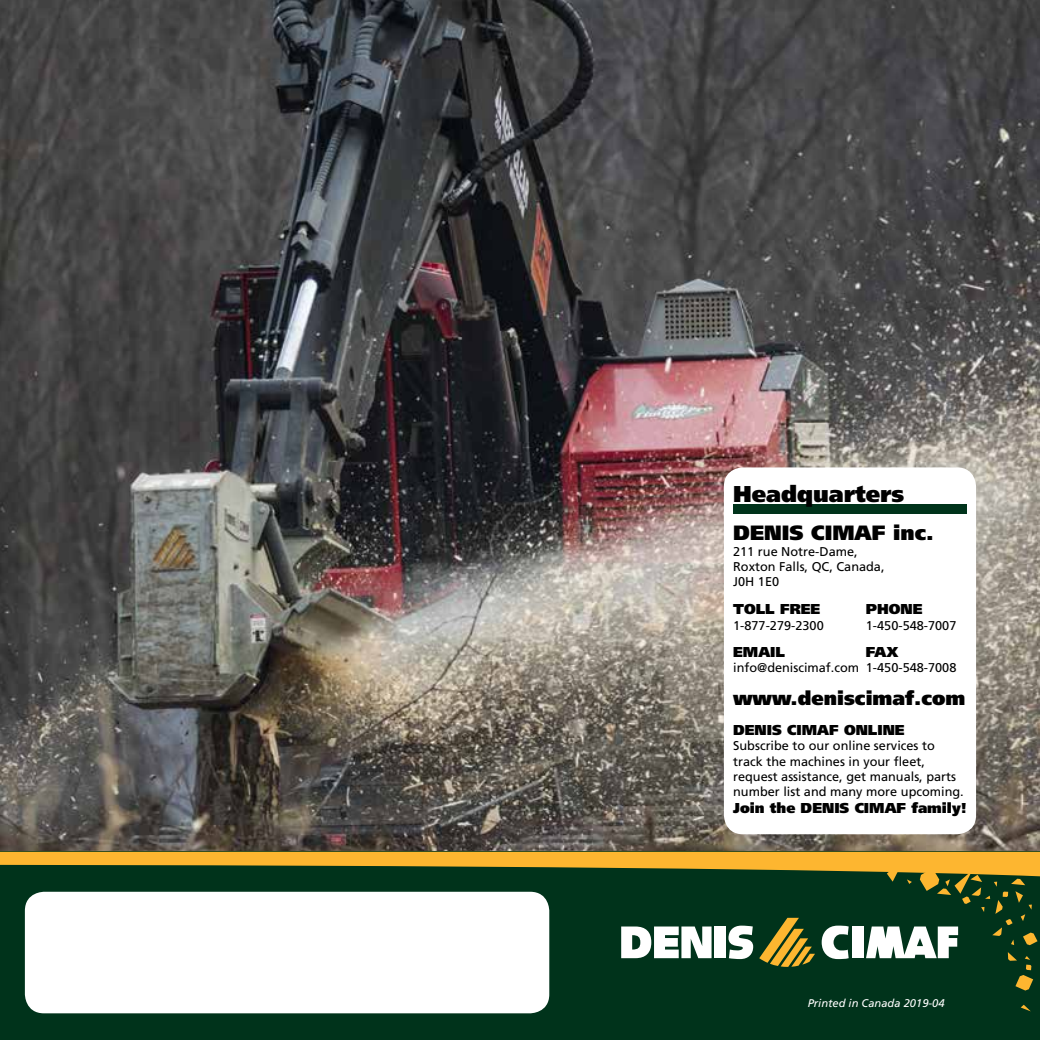
<style>
.page{position:relative;width:1040px;height:1040px;background:#fff}
.page>*{position:absolute;margin:0;border:0;box-sizing:border-box;transform-origin:0 0}
.t1{font:900 22.93px "Frutiger LT Std";color:#000}
.t2{font:900 20.65px "Frutiger LT Std";color:#000}
.t3{font:900 19.43px "Frutiger LT Std";color:#000}
.t4{font:900 14.35px "Frutiger LT Std";color:#000}
.t5{font:12.78px/15.2px "Frutiger LT Std";color:#000}
.t6{font:italic 11.2px "Frutiger LT Std";color:#fff}
</style>
<div class="page">
<img style="left:0;top:0;width:1040px;height:851px">
<div style="left:0;top:851px;width:1040px;height:189px;background:#00331b"></div>
<svg style="left:1020px;top:1004px;width:10px;height:7px"></svg>
<svg style="left:0;top:851px;width:1040px;height:139px"></svg>
<div style="left:724px;top:467px;width:252px;height:367px;background:#fff;border-radius:19px"></div>
<div style="left:25px;top:891px;width:524px;height:122px;background:#fff;border-radius:19px"></div>
<div style="left:733px;top:504px;width:233px;height:9px;background:#00331b"></div>
<h1 class="t1" style="left:733px;top:480px;width:173px">Headquarters</h1>
<h2 class="t2" style="left:733px;top:520px;width:202px">DENIS CIMAF inc.</h2>
<p class="t5" style="left:733px;top:543px;width:153px">211 rue Notre-Dame,<br>Roxton Falls, QC, Canada,<br>J0H 1E0</p>
<p class="t4" style="left:733px;top:600px;width:89px">TOLL FREE</p>
<p class="t5" style="left:733px;top:617px;width:92px">1-877-279-2300</p>
<p class="t4" style="left:733px;top:643px;width:53px">EMAIL</p>
<p class="t5" style="left:733px;top:660px;width:127px">info@deniscimaf.com</p>
<p class="t4" style="left:865px;top:600px;width:58px">PHONE</p>
<p class="t5" style="left:865px;top:617px;width:92px">1-450-548-7007</p>
<p class="t4" style="left:865px;top:643px;width:34px">FAX</p>
<p class="t5" style="left:865px;top:660px;width:92px">1-450-548-7008</p>
<h3 class="t3" style="left:733px;top:686px;width:234px">www.deniscimaf.com</h3>
<p class="t4" style="left:733px;top:721px;width:173px">DENIS CIMAF ONLINE</p>
<p class="t5" style="left:733px;top:738px;width:232px">Subscribe to our online services to track the machines in your fleet, request assistance, get manuals, parts number list and many more upcoming.</p>
<p class="t4" style="left:733px;top:799px;width:235px">Join the DENIS CIMAF family!</p>
<p class="t6" style="left:807px;top:996px;width:138px">Printed in Canada 2019-04</p>
</div>
